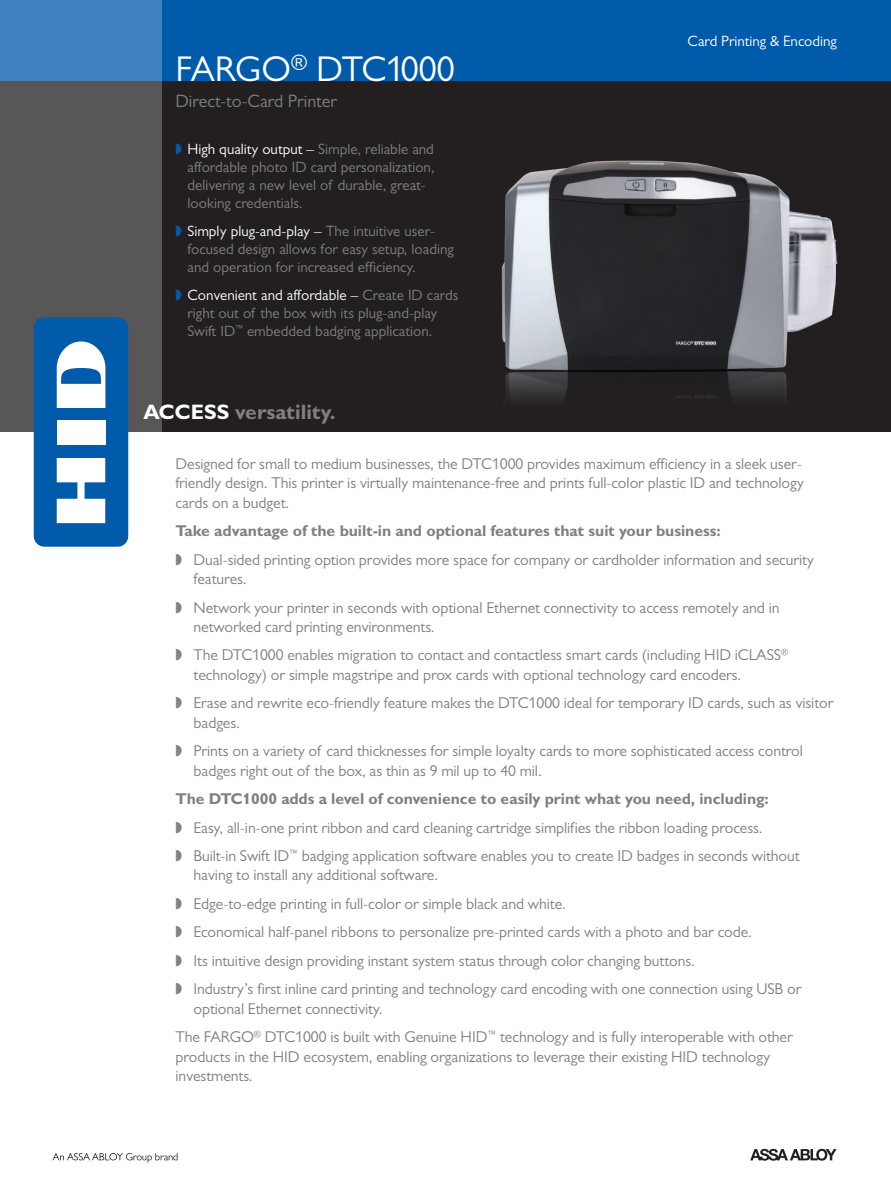
<style>
.page{position:relative;width:891px;height:1188px;background:#fff}
.page>*{position:absolute;margin:0;border:0;box-sizing:border-box;transform-origin:0 0}
.t1{font:36px "Gill Sans MT Pro";letter-spacing:-.015em;color:#fff}
._1_Tagline_White{font:700 21px "Gill Sans MT Pro";color:#7e8083}
.t2{font:18px "Gill Sans MT Pro";color:#7e8083}
.t3{font:15.75px/19.5px "Gill Sans MT Pro";letter-spacing:-.005em;color:#7e8083}
.t4{font:700 15.75px "Gill Sans MT Pro";letter-spacing:-.005em;color:#7e8083}
.t5{font:15px/18px "Gill Sans MT Pro";color:#7e8083}
.t6{font:15px "Gill Sans MT Pro";color:#fff}
.s1{color:#fff}
</style>
<div class="page">
<div style="left:0;top:0;width:891px;height:81px;background:#015aaa"></div>
<svg style="left:750px;top:1149px;width:87px;height:12px"></svg>
<svg style="left:52px;top:1153px;width:126px;height:10px"></svg>
<div style="left:0;top:81px;width:891px;height:351px;background:#231f20"></div>
<svg style="left:0;top:0;width:162px;height:432px;background:#535f6e"></svg>
<div style="left:34px;top:317px;width:94px;height:230px;background:#015aaa;border-radius:11px"></div>
<div style="left:57px;top:421px;width:48px;height:24px;background:#fff"></div>
<svg style="left:57px;top:458px;width:48px;height:65px"></svg>
<svg style="left:57px;top:341px;width:48px;height:67px"></svg>
<img style="left:501px;top:160px;width:337px;height:240px">
<p class="t1" style="left:176px;top:47px;width:281px">FARGO<sup>®</sup> DTC1000</p>
<p class="t2" style="left:176px;top:90px;width:163px">Direct-to-Card Printer</p>
<p class="t5" style="left:188px;top:140px;width:249px"><span class="s1">High quality output –</span> Simple, reliable and affordable photo ID card personalization, delivering a new level of durable, great&shy;looking credentials.</p>
<p class="t5" style="left:188px;top:222px;width:268px"><span class="s1">Simply plug-and-play –</span> The intuitive user&shy;focused design allows for easy setup, loading and operation for increased efficiency.</p>
<p class="t5" style="left:188px;top:286px;width:273px"><span class="s1">Convenient and affordable –</span> Create ID cards right out of the box with its plug-and-play<br>Swift ID<sup>™</sup> embedded badging application.</p>
<p class="_1_Tagline_White" style="left:143px;top:399px;width:193px"><span class="s1">ACCESS</span> versatility.</p>
<p class="t6" style="left:688px;top:32px;width:151px">Card Printing &amp; Encoding</p>
<p class="t3" style="left:176px;top:454px;width:630px">Designed for small to medium businesses, the DTC1000 provides maximum efficiency in a sleek user&shy;friendly design. This printer is virtually maintenance-free and prints full-color plastic ID and technology cards on a budget.</p>
<p class="t4" style="left:176px;top:521px;width:547px">Take advantage of the built-in and optional features that suit your business:</p>
<p class="t3" style="left:194px;top:549px;width:622px">Dual-sided printing option provides more space for company or cardholder information and security features.</p>
<p class="t3" style="left:194px;top:597px;width:588px">Network your printer in seconds with optional Ethernet connectivity to access remotely and in networked card printing environments.</p>
<p class="t3" style="left:194px;top:645px;width:596px">The DTC1000 enables migration to contact and contactless smart cards (including HID iCLASS<sup>® </sup>technology) or simple magstripe and prox cards with optional technology card encoders.</p>
<p class="t3" style="left:194px;top:693px;width:642px">Erase and rewrite eco-friendly feature makes the DTC1000 ideal for temporary ID cards, such as visitor badges.</p>
<p class="t3" style="left:194px;top:741px;width:611px">Prints on a variety of card thicknesses for simple loyalty cards to more sophisticated access control badges right out of the box, as thin as 9 mil up to 40 mil.</p>
<p class="t4" style="left:176px;top:789px;width:595px">The DTC1000 adds a level of convenience to easily print what you need, including:</p>
<p class="t3" style="left:194px;top:817px;width:571px">Easy, all-in-one print ribbon and card cleaning cartridge simplifies the ribbon loading process.</p>
<p class="t3" style="left:194px;top:846px;width:608px">Built-in Swift ID<sup>™</sup> badging application software enables you to create ID badges in seconds without having to install any additional software.</p>
<p class="t3" style="left:194px;top:894px;width:374px">Edge-to-edge printing in full-color or simple black and white.</p>
<p class="t3" style="left:194px;top:922px;width:560px">Economical half-panel ribbons to personalize pre-printed cards with a photo and bar code.</p>
<p class="t3" style="left:194px;top:951px;width:503px">Its intuitive design providing instant system status through color changing buttons.</p>
<p class="t3" style="left:194px;top:979px;width:609px">Industry’s first inline card printing and technology card encoding with one connection using USB or optional Ethernet connectivity.</p>
<p class="t3" style="left:175px;top:1027px;width:619px">The FARGO<sup>®</sup> DTC1000 is built with Genuine HID<sup>™</sup> technology and is fully interoperable with other products in the HID ecosystem, enabling organizations to leverage their existing HID technology investments.</p>
</div>
